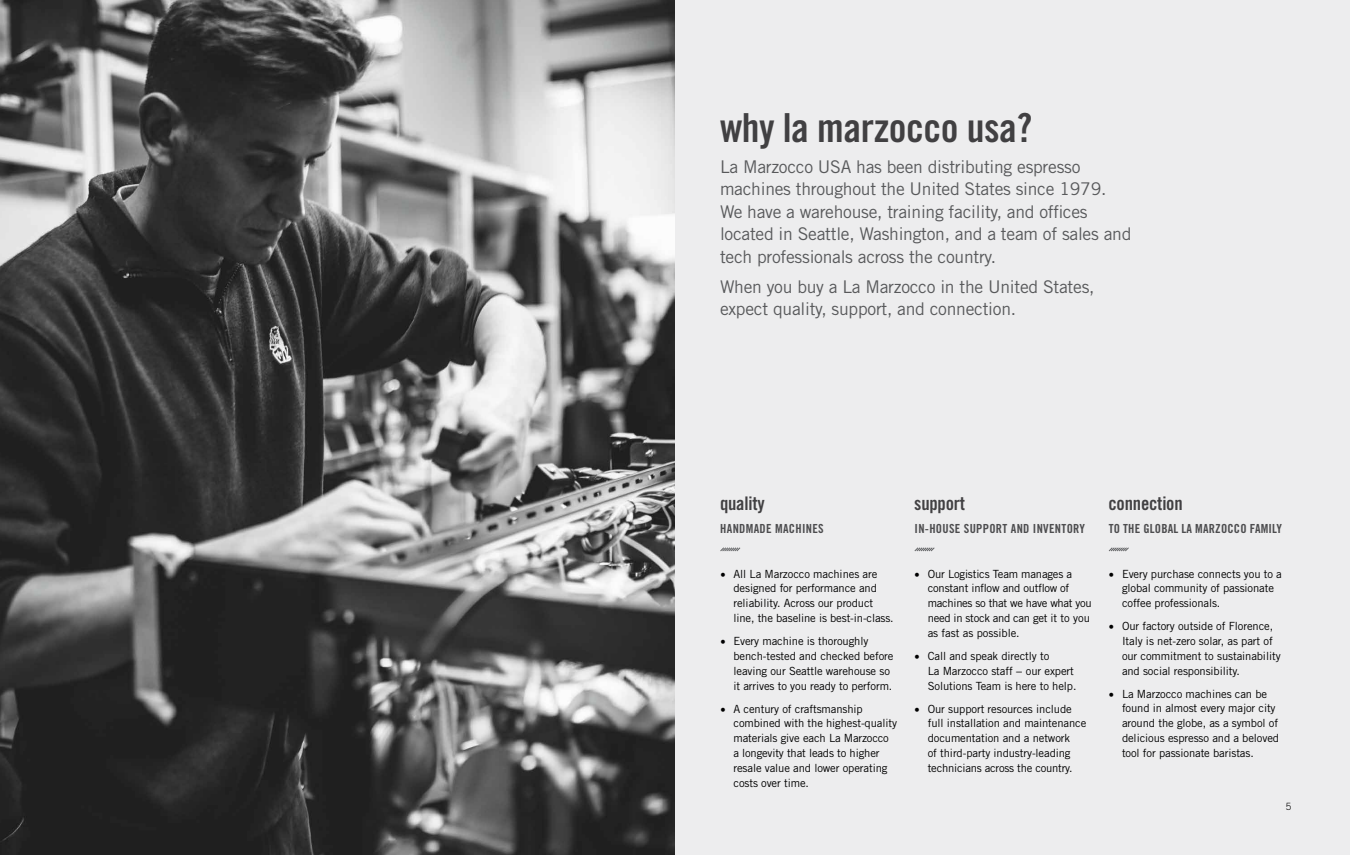
<style>
.page{position:relative;width:1350px;height:855px;background:#fff}
.page>*{position:absolute;margin:0;border:0;box-sizing:border-box;transform-origin:0 0}
.t1{font:40px "Trade Gothic LT Std Bd Cn 20";letter-spacing:-.01em;color:#414042}
.t2{font:18.75px "Trade Gothic LT Std Bd Cn 20";letter-spacing:-.01em;color:#414042}
.t3{font:17.5px/22.5px "Trade Gothic LT Std";letter-spacing:-.015em;color:#58595b}
.t4{font:12.5px "Trade Gothic LT Std Bd Cn 20";letter-spacing:.025em;color:#4d4d4f}
.t5{font:11.25px/15px "Trade Gothic LT Std";letter-spacing:-.01em;color:#000}
.t6{font:300 10px "Trade Gothic LT Std";color:#000}
.s1{font-family:"Minion Pro";font-size:15px}
</style>
<div class="page">
<div style="left:675px;top:0;width:675px;height:855px;background:#ededee"></div>
<img style="left:0;top:0;width:675px;height:855px">
<svg style="left:720px;top:547px;width:21px;height:5px"></svg>
<svg style="left:914px;top:547px;width:21px;height:5px"></svg>
<svg style="left:1108px;top:547px;width:21px;height:5px"></svg>
<h1 class="t1" style="left:720px;top:104px;width:314px">why la marzocco usa?</h1>
<p class="t3" style="left:720px;top:155px;width:413px">La Marzocco USA has been distributing espresso machines throughout the United States since 1979.<br>We have a warehouse, training facility, and offices located in Seattle, Washington, and a team of sales and tech professionals across the country.</p>
<h3 class="t3" style="left:720px;top:275px;width:376px">When you buy a La Marzocco in the United States, expect quality, support, and connection.</h3>
<h2 class="t2" style="left:720px;top:492px;width:46px">quality</h2>
<h2 class="t2" style="left:914px;top:492px;width:52px">support</h2>
<h2 class="t2" style="left:1108px;top:492px;width:76px">connection</h2>
<p class="t4" style="left:720px;top:520px;width:105px">HANDMADE MACHINES</p>
<p class="t4" style="left:915px;top:520px;width:172px">IN-HOUSE SUPPORT AND INVENTORY</p>
<p class="t4" style="left:1109px;top:520px;width:175px">TO THE GLOBAL LA MARZOCCO FAMILY</p>
<p class="t5" style="left:733px;top:566px;width:162px;text-indent:-13px"><span class="s1">•</span> All La Marzocco machines are designed for performance and reliability. Across our product line, the baseline is best-in-class.</p>
<p class="t5" style="left:733px;top:633px;width:162px;text-indent:-13px"><span class="s1">•</span> Every machine is thoroughly bench-tested and checked before leaving our Seattle warehouse so it arrives to you ready to perform.</p>
<p class="t5" style="left:733px;top:701px;width:165px;text-indent:-13px"><span class="s1">•</span> A century of craftsmanship combined with the highest-quality materials give each La Marzocco a longevity that leads to higher resale value and lower operating costs over time.</p>
<p class="t5" style="left:928px;top:566px;width:166px;text-indent:-13px"><span class="s1">•</span> Our Logistics Team manages a constant inflow and outflow of machines so that we have what you need in stock and can get it to you as fast as possible.</p>
<p class="t5" style="left:928px;top:648px;width:150px;text-indent:-13px"><span class="s1">•</span> Call and speak directly to<br>La Marzocco staff − our expert<br>Solutions Team is here to help.</p>
<p class="t5" style="left:928px;top:701px;width:160px;text-indent:-13px"><span class="s1">•</span> Our support resources include full installation and maintenance documentation and a network<br>of third-party industry-leading technicians across the country.</p>
<p class="t5" style="left:1122px;top:566px;width:161px;text-indent:-13px"><span class="s1">•</span> Every purchase connects you to a global community of passionate coffee professionals.</p>
<p class="t5" style="left:1122px;top:618px;width:160px;text-indent:-13px"><span class="s1">•</span> Our factory outside of Florence,<br>Italy is net-zero solar, as part of our commitment to sustainability and social responsibility.</p>
<p class="t5" style="left:1122px;top:686px;width:159px;text-indent:-13px"><span class="s1">•</span> La Marzocco machines can be found in almost every major city around the globe, as a symbol of delicious espresso and a beloved tool for passionate baristas.</p>
<p class="t6" style="left:1286px;top:801px;width:7px">5</p>
</div>
